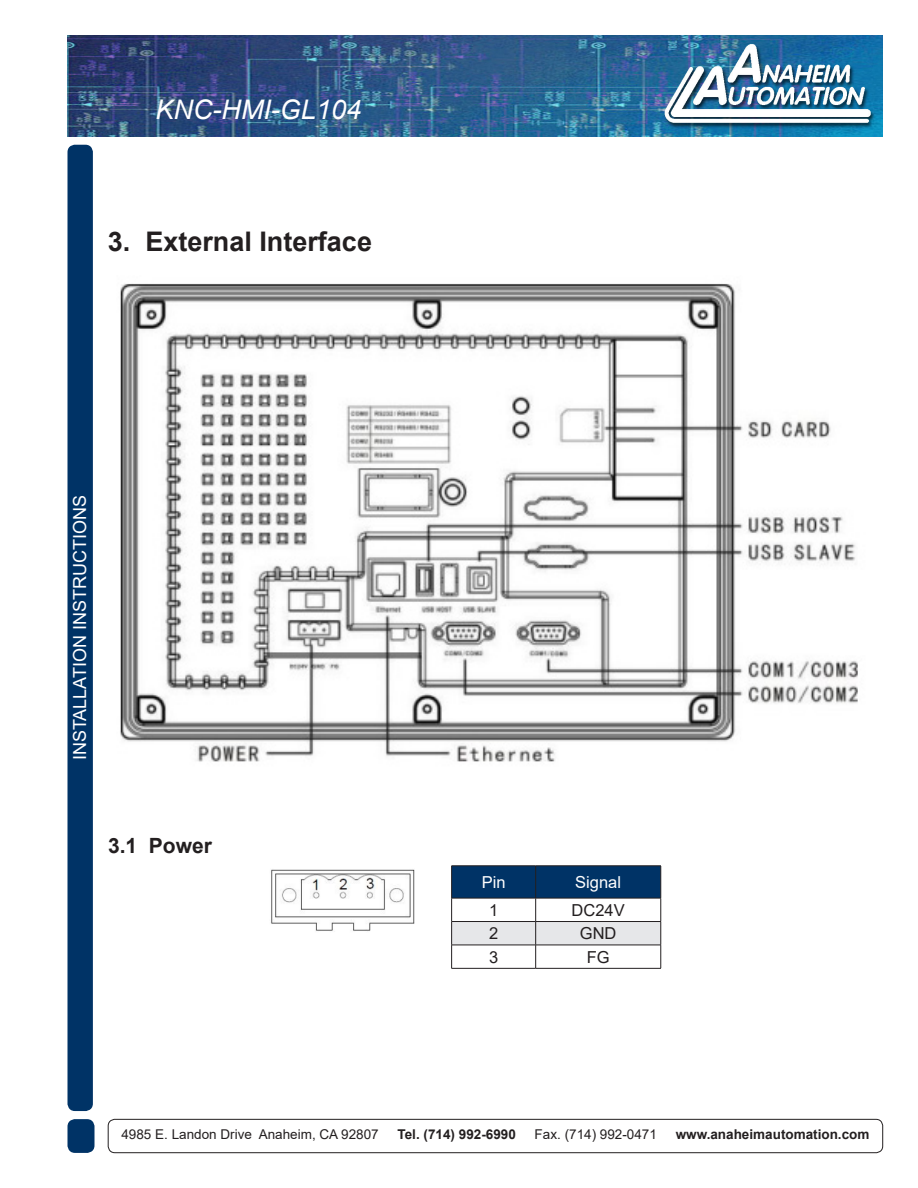
<style>
.page{position:relative;width:918px;height:1188px;background:#fff}
.page>*{position:absolute;margin:0;border:0;box-sizing:border-box;transform-origin:0 0}
.t1{font:700 27px "Arial";color:#231f20}
.t2{font:italic 27px "Arial";color:#fff}
.t3{font:700 21px "Arial";color:#231f20}
.t4{font:18px "Arial";color:#fff}
.t5{font:16.5px "Arial";color:#231f20}
.t6{font:16.5px "Arial";color:#fff}
.t7{font:13.5px "Arial";color:#231f20}
.t8{font:700 13.5px "Arial";color:#231f20}
</style>
<div class="page">
<img style="left:68px;top:35px;width:815px;height:101px">
<div style="left:68px;top:145px;width:24px;height:965px;background:#036;border-radius:7px"></div>
<div style="left:68px;top:145px;width:25px;height:966px;border:2px solid #036;border-radius:7px"></div>
<div style="left:68px;top:1120px;width:26px;height:32px;background:#036;border-radius:7px"></div>
<div style="left:68px;top:1119px;width:26px;height:34px;border:2px solid #036;border-radius:7px"></div>
<div style="left:108px;top:1119px;width:775px;height:34px;border:1px solid #231f20;border-radius:7px"></div>
<svg style="left:451px;top:866px;width:211px;height:102px"></svg>
<hr style="left:451px;top:968px;width:85px;height:1px;background:#231f20">
<hr style="left:536px;top:968px;width:125px;height:1px;background:#231f20">
<img style="left:120px;top:283px;width:738px;height:479px">
<img style="left:271px;top:869px;width:144px;height:62px">
<p class="t2" style="left:156px;top:92px;width:207px">KNC-HMI-GL104</p>
<p class="t1" style="left:108px;top:222px;width:266px">3. External Interface</p>
<p class="t4" style="left:67px;top:760px;width:267px;rotate:-90deg">INSTALLATION INSTRUCTIONS</p>
<p class="t3" style="left:108px;top:831px;width:105px">3.1 Power</p>
<p class="t6" style="left:482px;top:871px;width:25px">Pin</p>
<p class="t6" style="left:575px;top:871px;width:47px">Signal</p>
<p class="t5" style="left:489px;top:899px;width:11px">1</p>
<p class="t5" style="left:572px;top:899px;width:55px">DC24V</p>
<p class="t5" style="left:489px;top:922px;width:11px">2</p>
<p class="t5" style="left:580px;top:922px;width:38px">GND</p>
<p class="t5" style="left:489px;top:945px;width:11px">3</p>
<p class="t5" style="left:587px;top:945px;width:24px">FG</p>
<p class="t7" style="left:121px;top:1125px;width:259px">4985 E. Landon Drive Anaheim, CA 92807</p>
<p class="t8" style="left:398px;top:1124px;width:120px">Tel. (714) 992-6990</p>
<p class="t7" style="left:535px;top:1125px;width:124px">Fax. (714) 992-0471</p>
<p class="t8" style="left:676px;top:1124px;width:195px">www.anaheimautomation.com</p>
</div>
